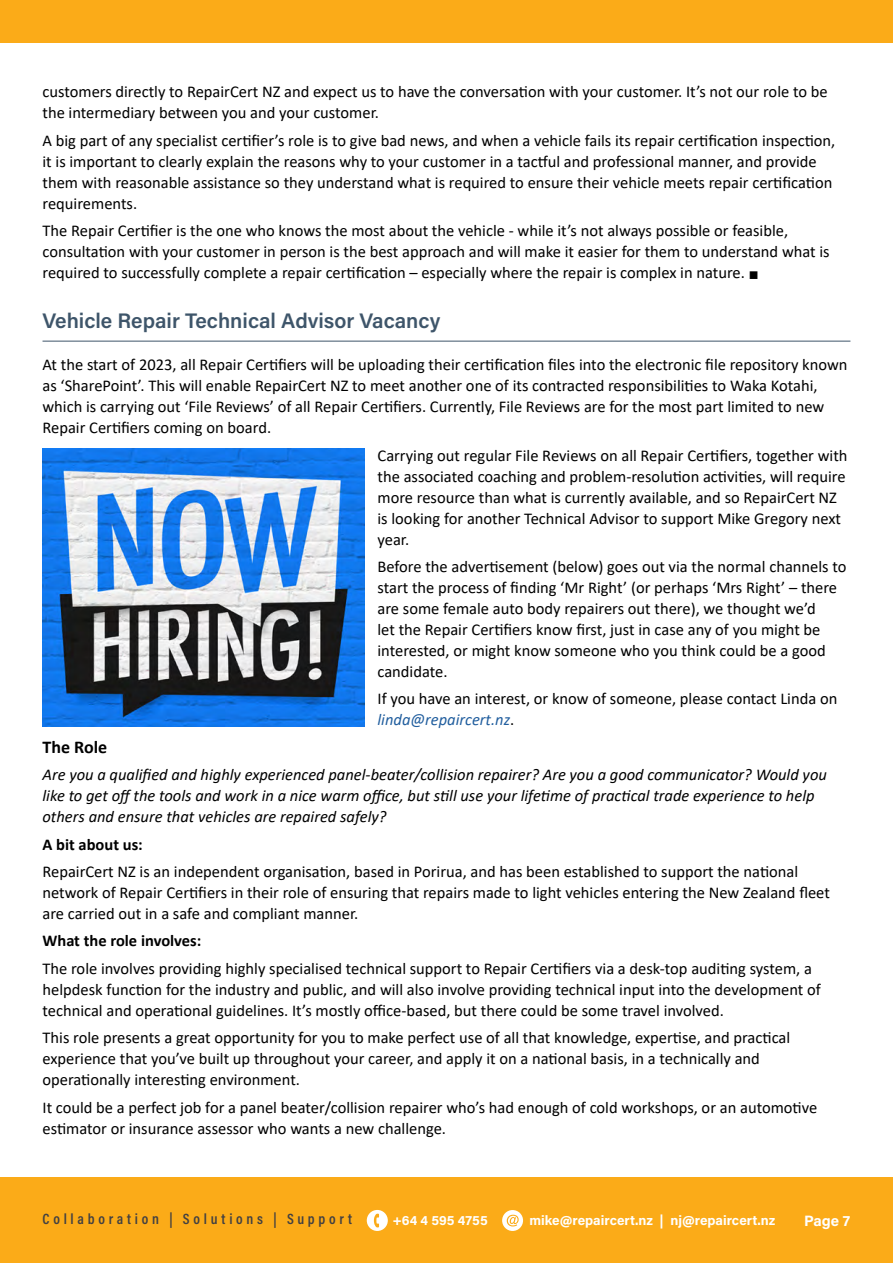
<style>
.page{position:relative;width:893px;height:1263px;background:#fff}
.page>*{position:absolute;margin:0;border:0;box-sizing:border-box;transform-origin:0 0}
.t1{font:600 21px "Acumin Pro";color:#3e556a}
.t2{font:700 18px "Calibri";color:#000}
.t3{font:16.5px/21px "Calibri";color:#000}
.t4{font:italic 16.5px/21px "Calibri";color:#000}
.t5{font:700 16.5px "Calibri";color:#000}
.t6{font:600 15px "Acumin Pro Cond";letter-spacing:.25em;color:#414042}
.t7{font:700 15px "Acumin Pro";color:#fff}
.t8{font:700 13.5px "Acumin Pro";color:#fff}
.s1{font-style:italic;color:#215e9e}
</style>
<div class="page">
<div style="left:0;top:0;width:893px;height:43px;background:#fbab18"></div>
<div style="left:0;top:1178px;width:893px;height:85px;background:#fbab18"></div>
<div style="left:367px;top:1210px;width:21px;height:21px;background:#fff;border-radius:50%"></div>
<svg style="left:374px;top:1214px;width:5px;height:13px"></svg>
<div style="left:502px;top:1210px;width:21px;height:21px;background:#fff;border-radius:50%"></div>
<svg style="left:507px;top:1215px;width:12px;height:11px"></svg>
<hr style="left:43px;top:341px;width:807px;height:1px;background:#3e556a">
<img style="left:43px;top:449px;width:322px;height:277px">
<p class="t3" style="left:43px;top:81px;width:787px">customers directly to RepairCert NZ and expect us to have the conversation with your customer. It’s not our role to be the intermediary between you and your customer.</p>
<p class="t3" style="left:43px;top:129px;width:794px">A big part of any specialist certifier’s role is to give bad news, and when a vehicle fails its repair certification inspection, it is important to clearly explain the reasons why to your customer in a tactful and professional manner, and provide them with reasonable assistance so they understand what is required to ensure their vehicle meets repair certification requirements.</p>
<p class="t3" style="left:43px;top:220px;width:789px">The Repair Certifier is the one who knows the most about the vehicle - while it’s not always possible or feasible, consultation with your customer in person is the best approach and will make it easier for them to understand what is required to successfully complete a repair certification – especially where the repair is complex in nature. ■</p>
<p class="t1" style="left:43px;top:306px;width:400px">Vehicle Repair Technical Advisor Vacancy</p>
<p class="t3" style="left:43px;top:354px;width:806px">At the start of 2023, all Repair Certifiers will be uploading their certification files into the electronic file repository known as ‘SharePoint’. This will enable RepairCert NZ to meet another one of its contracted responsibilities to Waka Kotahi, which is carrying out ‘File Reviews’ of all Repair Certifiers. Currently, File Reviews are for the most part limited to new Repair Certifiers coming on board.</p>
<p class="t3" style="left:378px;top:444px;width:471px">Carrying out regular File Reviews on all Repair Certifiers, together with the associated coaching and problem-resolution activities, will require more resource than what is currently available, and so RepairCert NZ is looking for another Technical Advisor to support Mike Gregory next year.</p>
<p class="t3" style="left:378px;top:556px;width:470px">Before the advertisement (below) goes out via the normal channels to start the process of finding ‘Mr Right’ (or perhaps ‘Mrs Right’ – there are some female auto body repairers out there), we thought we’d<br>let the Repair Certifiers know first, just in case any of you might be interested, or might know someone who you think could be a good candidate.</p>
<p class="t3" style="left:378px;top:688px;width:461px">If you have an interest, or know of someone, please contact Linda on <span class="s1">linda@repaircert.nz</span>.</p>
<p class="t2" style="left:43px;top:734px;width:66px">The Role</p>
<p class="t4" style="left:43px;top:763px;width:786px">Are you a qualified and highly experienced panel-beater/collision repairer? Are you a good communicator? Would you like to get off the tools and work in a nice warm office, but still use your lifetime of practical trade experience to help others and ensure that vehicles are repaired safely?</p>
<p class="t5" style="left:43px;top:832px;width:102px">A bit about us:</p>
<p class="t3" style="left:43px;top:860px;width:789px">RepairCert NZ is an independent organisation, based in Porirua, and has been established to support the national network of Repair Certifiers in their role of ensuring that repairs made to light vehicles entering the New Zealand fleet are carried out in a safe and compliant manner.</p>
<p class="t5" style="left:43px;top:929px;width:160px">What the role involves:</p>
<p class="t3" style="left:43px;top:957px;width:780px">The role involves providing highly specialised technical support to Repair Certifiers via a desk-top auditing system, a helpdesk function for the industry and public, and will also involve providing technical input into the development of technical and operational guidelines. It’s mostly office-based, but there could be some travel involved.</p>
<p class="t3" style="left:43px;top:1027px;width:749px">This role presents a great opportunity for you to make perfect use of all that knowledge, expertise, and practical experience that you’ve built up throughout your career, and apply it on a national basis, in a technically and operationally interesting environment.</p>
<p class="t3" style="left:43px;top:1096px;width:776px">It could be a perfect job for a panel beater/collision repairer who’s had enough of cold workshops, or an automotive estimator or insurance assessor who wants a new challenge.</p>
<p class="t6" style="left:43px;top:1209px;width:311px">Collaboration | Solutions | Support</p>
<p class="t8" style="left:392px;top:1210px;width:97px">+64 4 595 4755</p>
<p class="t8" style="left:529px;top:1210px;width:247px">mike@repaircert.nz | nj@repaircert.nz</p>
<p class="t7" style="left:804px;top:1210px;width:48px">Page 7</p>
</div>
